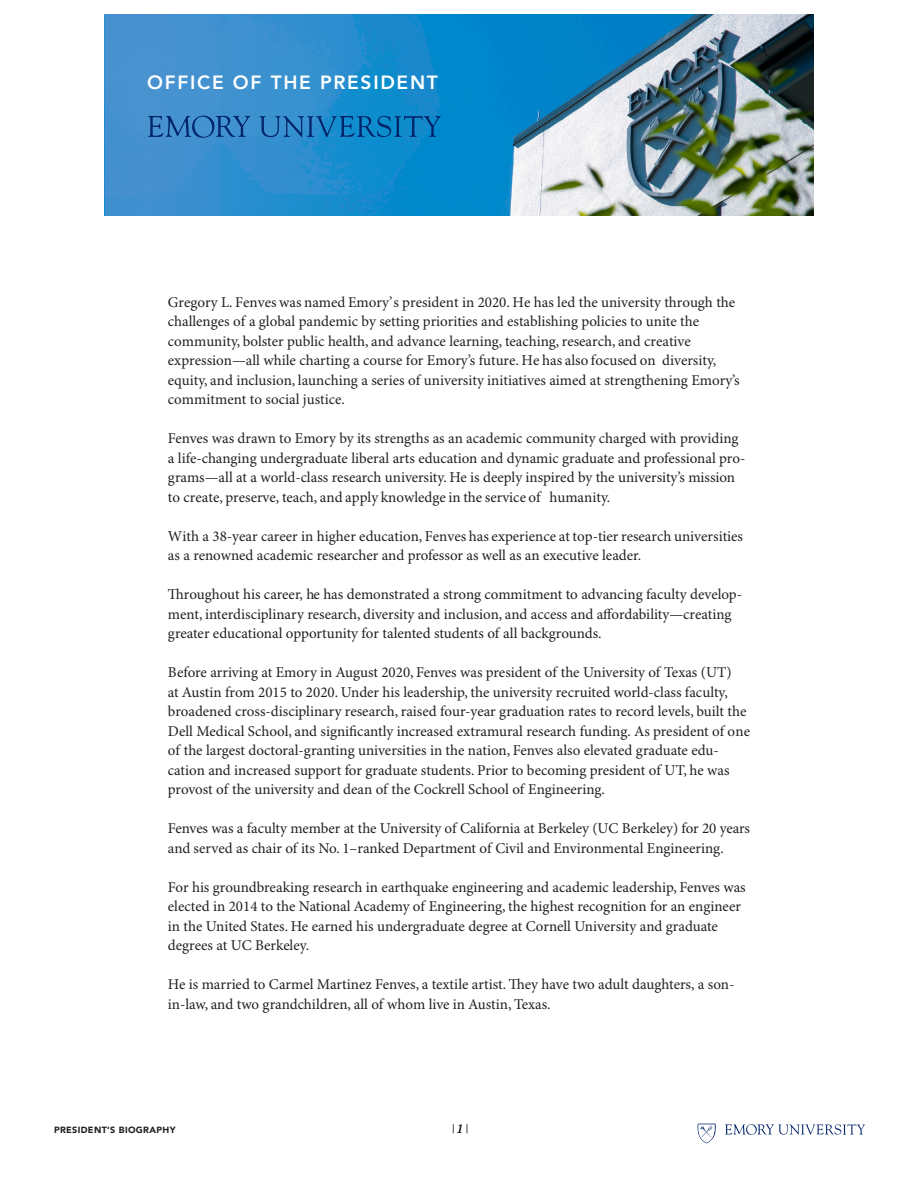
<style>
.page{position:relative;width:918px;height:1188px;background:#fff}
.page>*{position:absolute;margin:0;border:0;box-sizing:border-box;transform-origin:0 0}
.t1{font:800 19.2px "Avenir";letter-spacing:.09em;color:#fff}
.t2{font:15px/19.5px "Minion Pro";color:#231f20}
.t3{font:900 9px "Avenir";letter-spacing:.04em;color:#231f20}
.t4{font:300 9px "Avenir";color:#231f20}
.s1{font-family:"Mercury Text G1";font-weight:400;font-style:italic;font-size:13.5px}
</style>
<div class="page">
<svg style="left:697px;top:1124px;width:19px;height:19px"></svg>
<svg style="left:725px;top:1124px;width:140px;height:11px"></svg>
<img style="left:410px;top:14px;width:403px;height:202px">
<svg style="left:105px;top:14px;width:305px;height:202px;background:#318fce"></svg>
<svg style="left:259px;top:116px;width:181px;height:21px;background:#1675b6"></svg>
<svg style="left:148px;top:115px;width:102px;height:23px;background:#3276b6"></svg>
<p class="t1" style="left:147px;top:67px;width:292px">OFFICE OF THE PRESIDENT</p>
<p class="t2" style="left:168px;top:293px;width:573px">Gregory L. Fenves was named Emory’s president in 2020. He has led the university through the challenges of a global pandemic by setting priorities and establishing policies to unite the community, bolster public health, and advance learning, teaching, research, and creative expression—all while charting a course for Emory’s future. He has also focused on diversity, equity, and inclusion, launching a series of university initiatives aimed at strengthening Emory’s commitment to social justice.</p>
<p class="t2" style="left:168px;top:429px;width:579px">Fenves was drawn to Emory by its strengths as an academic community charged with providing a life-changing undergraduate liberal arts education and dynamic graduate and professional pro&shy;grams—all at a world-class research university. He is deeply inspired by the university’s mission to create, preserve, teach, and apply knowledge in the service of humanity.</p>
<p class="t2" style="left:168px;top:527px;width:577px">With a 38-year career in higher education, Fenves has experience at top-tier research universities as a renowned academic researcher and professor as well as an executive leader.</p>
<p class="t2" style="left:168px;top:585px;width:576px">Throughout his career, he has demonstrated a strong commitment to advancing faculty develop&shy;ment, interdisciplinary research, diversity and inclusion, and access and affordability—creating greater educational opportunity for talented students of all backgrounds.</p>
<p class="t2" style="left:168px;top:663px;width:584px">Before arriving at Emory in August 2020, Fenves was president of the University of Texas (UT)<br>at Austin from 2015 to 2020. Under his leadership, the university recruited world-class faculty, broadened cross-disciplinary research, raised four-year graduation rates to record levels, built the Dell Medical School, and significantly increased extramural research funding. As president of one of the largest doctoral-granting universities in the nation, Fenves also elevated graduate edu&shy;cation and increased support for graduate students. Prior to becoming president of UT, he was provost of the university and dean of the Cockrell School of Engineering.</p>
<p class="t2" style="left:168px;top:819px;width:584px">Fenves was a faculty member at the University of California at Berkeley (UC Berkeley) for 20 years and served as chair of its No. 1–ranked Department of Civil and Environmental Engineering.</p>
<p class="t2" style="left:168px;top:878px;width:579px">For his groundbreaking research in earthquake engineering and academic leadership, Fenves was elected in 2014 to the National Academy of Engineering, the highest recognition for an engineer in the United States. He earned his undergraduate degree at Cornell University and graduate degrees at UC Berkeley.</p>
<p class="t2" style="left:168px;top:975px;width:568px">He is married to Carmel Martinez Fenves, a textile artist. They have two adult daughters, a son&shy;in-law, and two grandchildren, all of whom live in Austin, Texas.</p>
<p class="t3" style="left:54px;top:1122px;width:123px">PRESIDENT’S BIOGRAPHY</p>
<p class="t4" style="left:453px;top:1123px;width:17px">| <span class="s1">1</span> |</p>
</div>
